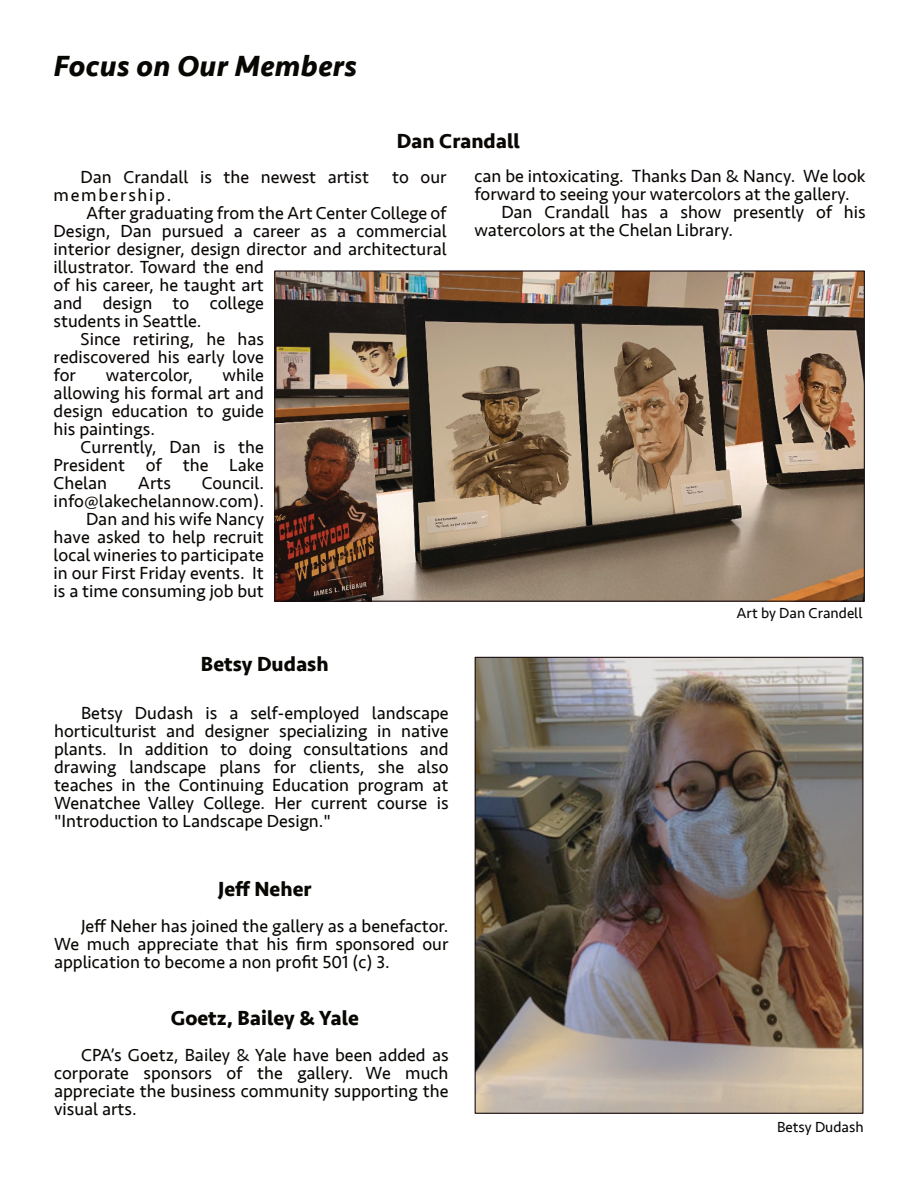
<style>
.page{position:relative;width:918px;height:1188px;background:#fff}
.page>*{position:absolute;margin:0;border:0;box-sizing:border-box;transform-origin:0 0}
.t1{font:italic 700 30px "Seravek";letter-spacing:.01em;color:#080704}
.t2{font:700 21px "Seravek";color:#080704}
.t3{font:700 21px "Seravek";color:#0a0705}
.t4{font:18px/18px "Seravek";color:#0a0705;text-align:right}
.t5{font:18px/18px "Seravek";color:#080704;text-align:justify}
.t6{font:15px "Seravek";color:#080705}
</style>
<div class="page">
<img style="left:276px;top:272px;width:587px;height:328px">
<img style="left:477px;top:659px;width:384px;height:453px">
<h1 class="t1" style="left:54px;top:48px;width:305px">Focus on Our Members</h1>
<p class="t3" style="left:397px;top:129px;width:125px">Dan Crandall</p>
<p class="t4" style="left:474px;top:168px;width:393px">can be intoxicating. Thanks Dan &amp; Nancy. We look</p>
<p class="t4" style="left:474px;top:186px;width:377px">forward to seeing your watercolors at the gallery.</p>
<p class="t4" style="left:501px;top:204px;width:366px">Dan Crandall has a show presently of his</p>
<p class="t4" style="left:474px;top:222px;width:260px">watercolors at the Chelan Library.</p>
<p class="t4" style="left:81px;top:169px;width:290px">Dan Crandall is the newest artist</p>
<p class="t4" style="left:86px;top:160px;width:362px;line-height:36px">to our<br>After graduating from the Art Center College of</p>
<p class="t4" style="left:54px;top:223px;width:395px">Design, Dan pursued a career as a commercial</p>
<p class="t4" style="left:54px;top:241px;width:395px">interior designer, design director and architectural</p>
<p class="t4" style="left:54px;top:259px;width:212px">illustrator. Toward the end</p>
<p class="t4" style="left:54px;top:277px;width:212px">of his career, he taught art</p>
<p class="t4" style="left:54px;top:295px;width:212px">and design to college</p>
<p class="t4" style="left:54px;top:313px;width:149px">students in Seattle.</p>
<p class="t4" style="left:81px;top:331px;width:185px">Since retiring, he has</p>
<p class="t4" style="left:54px;top:349px;width:212px">rediscovered his early love</p>
<p class="t4" style="left:54px;top:367px;width:24px">for</p>
<p class="t4" style="left:106px;top:367px;width:88px">watercolor,</p>
<p class="t4" style="left:54px;top:367px;width:212px;text-align:justify;text-indent:169px">while allowing his formal art and design education to guide his paintings.</p>
<p class="t4" style="left:54px;top:439px;width:212px;text-align:justify;text-indent:27px">Currently, Dan is the President of the Lake Chelan</p>
<p class="t4" style="left:54px;top:475px;width:212px">Council. info@lakechelannow.com).<br>Dan and his wife Nancy have asked to help recruit local wineries to participate in our First Friday events. It is a time consuming job but</p>
<p class="t4" style="left:138px;top:475px;width:35px">Arts</p>
<p class="t2" style="left:201px;top:651px;width:129px">Betsy Dudash</p>
<p class="t5" style="left:54px;top:704px;width:396px;text-indent:27px">Betsy Dudash is a self-employed landscape horticulturist and designer specializing in native plants. In addition to doing consultations and drawing landscape plans for clients, she also teaches in the Continuing Education program at Wenatchee Valley College. Her current course is "Introduction to Landscape Design."</p>
<p class="t2" style="left:218px;top:876px;width:95px">Jeff Neher</p>
<p class="t5" style="left:54px;top:917px;width:396px;text-indent:27px">Jeff Neher has joined the gallery as a benefactor.<br>We much appreciate that his firm sponsored our application to become a non profit 501 (c) 3.</p>
<p class="t2" style="left:171px;top:1005px;width:190px">Goetz, Bailey &amp; Yale</p>
<p class="t5" style="left:54px;top:1046px;width:396px;text-indent:27px">CPA’s Goetz, Bailey &amp; Yale have been added as corporate sponsors of the gallery. We much appreciate the business community supporting the visual arts.</p>
<p class="t6" style="left:736px;top:604px;width:128px">Art by Dan Crandell</p>
<p class="t6" style="left:777px;top:1118px;width:88px">Betsy Dudash</p>
</div>
